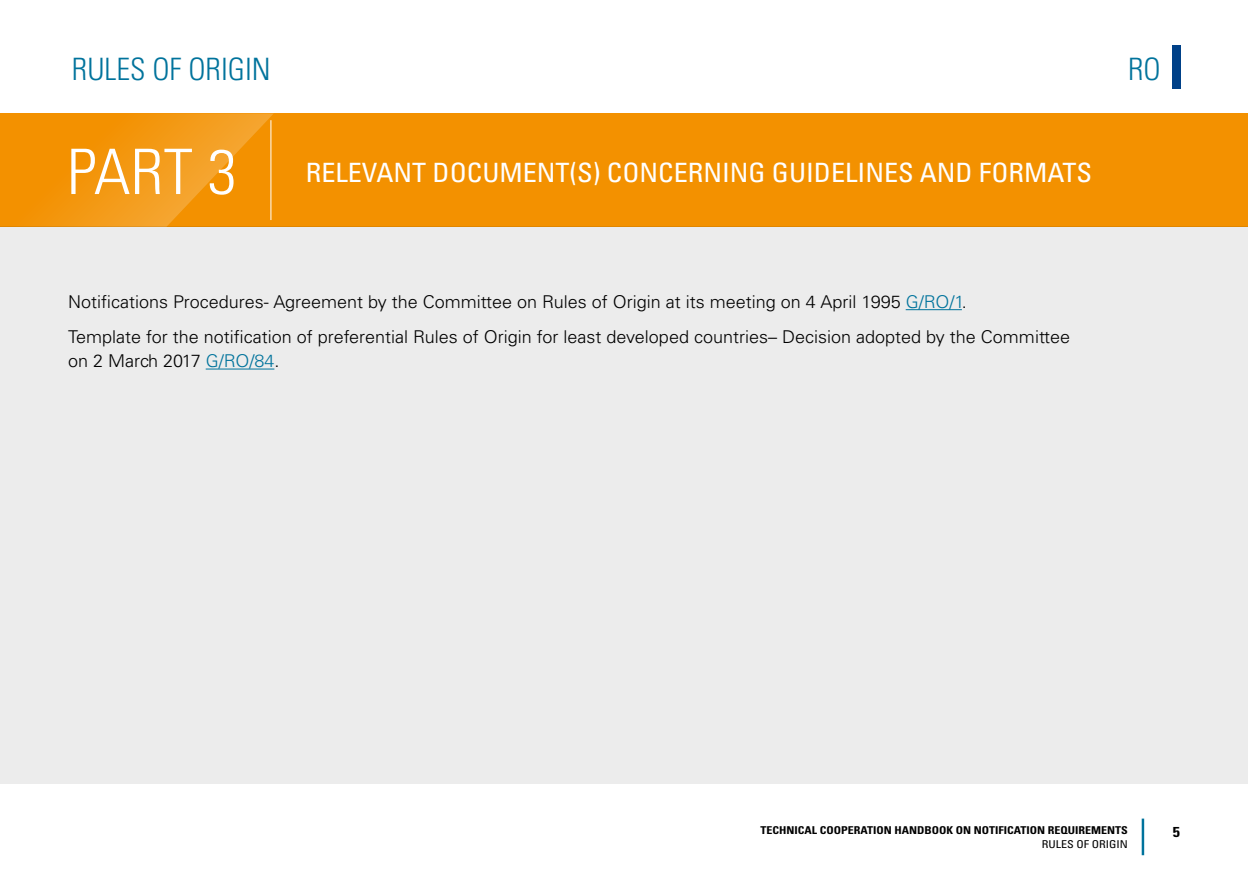
<style>
.page{position:relative;width:1248px;height:879px;background:#fff}
.page>*{position:absolute;margin:0;border:0;box-sizing:border-box;transform-origin:0 0}
.t1{font:300 condensed 62.8px "Univers LT Std";color:#fff;scale:1.05 1}
.t2{font:300 condensed 30.8px "Univers LT Std";color:#00739c}
.t3{font:condensed 26.6px "Univers LT Std";color:#fff;scale:1.05 1}
.t4{font:300 17.6px/35.4px "Univers LT Std";color:#000}
.t5{font:700 condensed 14.4px "Univers LT Std";color:#000;scale:1.11 1}
.t6{font:700 condensed 10.8px "Univers LT Std";color:#000;scale:1.11 1}
.t7{font:condensed 10.8px "Univers LT Std";color:#000;scale:1.11 1}
.s1{color:#00739c}
</style>
<div class="page">
<div style="left:0;top:113px;width:1247px;height:114px;background:#f39100"></div>
<svg style="left:0;top:113px;width:274px;height:114px"></svg>
<div style="left:0;top:227px;width:1247px;height:557px;background:#ececec"></div>
<hr style="left:1141px;top:818px;width:2px;height:37px;background:#00739c">
<div style="left:1171px;top:45px;width:9px;height:44px;background:#004188"></div>
<hr style="left:905px;top:309px;width:56px;height:1px;background:#00739c">
<hr style="left:206px;top:368px;width:68px;height:1px;background:#00739c">
<h2 class="t2" style="left:72px;top:51px;width:200px">RULES OF ORIGIN</h2>
<h1 class="t1" style="left:67px;top:134px;width:163px">PART 3</h1>
<h3 class="t3" style="left:306px;top:155px;width:750px">RELEVANT DOCUMENT(S) CONCERNING GUIDELINES AND FORMATS</h3>
<h2 class="t2" style="left:1127px;top:51px;width:34px">RO</h2>
<p class="t4" style="left:68px;top:284px;width:1003px">Notifications Procedures- Agreement by the Committee on Rules of Origin at its meeting on 4 April 1995 <span class="s1">G/RO/1</span>.<br>Template for the notification of preferential Rules of Origin for least developed countries– Decision adopted by the Committee</p>
<p class="t4" style="left:68px;top:343px;width:213px">on 2 March 2017 <span class="s1">G/RO/84</span>.</p>
<p class="t6" style="left:760px;top:823px;width:332px">TECHNICAL COOPERATION HANDBOOK ON NOTIFICATION REQUIREMENTS</p>
<p class="t7" style="left:1041px;top:838px;width:79px">RULES OF ORIGIN</p>
<p class="t5" style="left:1172px;top:823px;width:8px">5</p>
</div>
